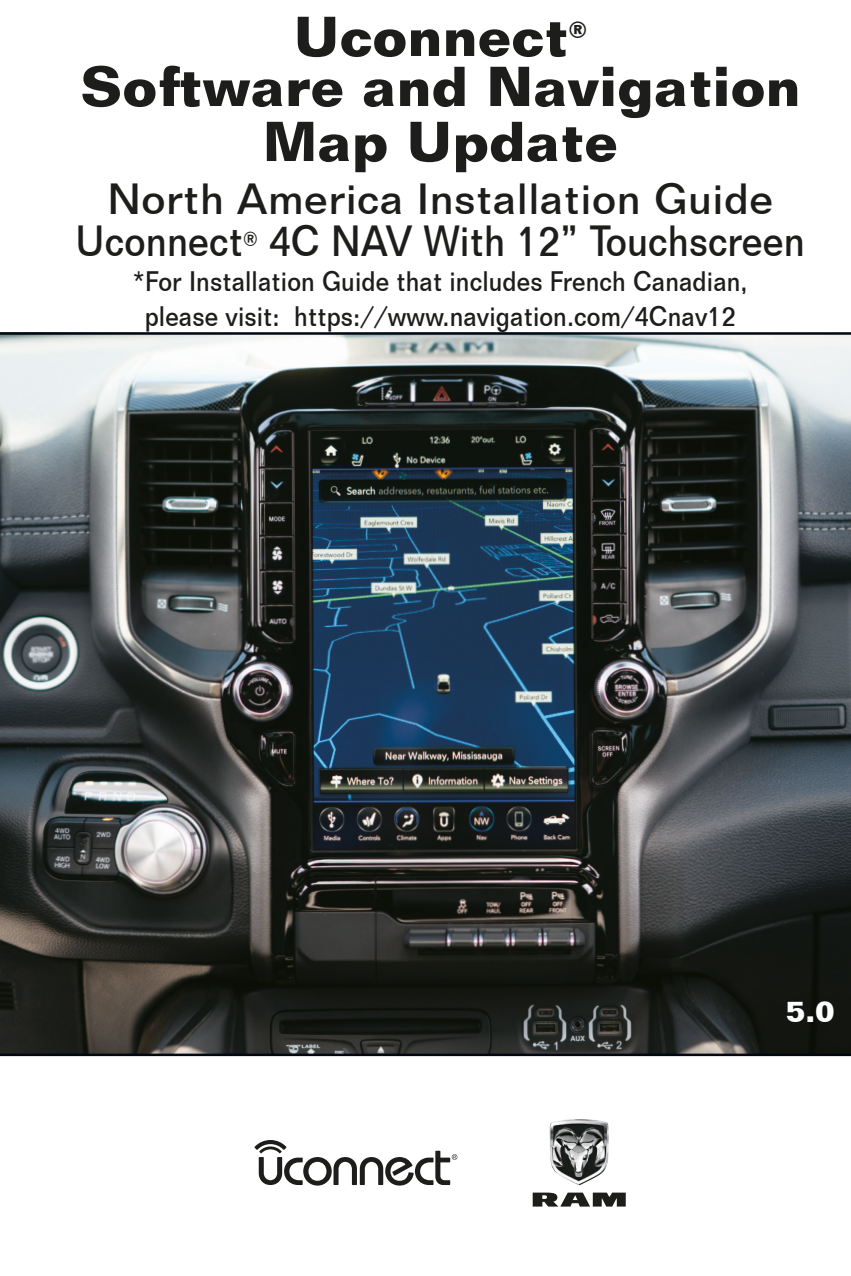
<style>
.page{position:relative;width:851px;height:1276px;background:#fff}
.page>*{position:absolute;margin:0;border:0;box-sizing:border-box;transform-origin:0 0}
.t1{font:700 55px "Folio BT";color:#1d1d1b}
.t2{font:500 42.5px "Folio BT";letter-spacing:.01em;color:#1d1d1b;scale:.88 1}
.t3{font:500 42.5px "Folio BT";letter-spacing:.01em;color:#1d1d1b}
.Instruction_head{font:700 30px "Folio BT";color:#fff}
.t4{font:500 27.5px "Folio BT";letter-spacing:.005em;color:#1d1d1b;scale:.88 1}
.t5{font:700 22.5px "Folio BT";color:#1d1d1b}
</style>
<div class="page">
<img style="left:0;top:335px;width:850px;height:718px">
<hr style="left:0;top:332px;width:850px;height:3px;background:#020811">
<hr style="left:0;top:1053px;width:850px;height:3px;background:#020811">
<svg style="left:532px;top:1192px;width:93px;height:14px"></svg>
<img style="left:549px;top:1119px;width:59px;height:66px">
<svg style="left:254px;top:1140px;width:203px;height:45px"></svg>
<p class="t1" style="left:293px;top:3px;width:276px">Uconnect</p>
<p class="t5" style="left:568px;top:17px;width:20px">®</p>
<p class="t1" style="left:80px;top:53px;width:722px">Software and Navigation</p>
<p class="t1" style="left:263px;top:108px;width:356px">Map Update</p>
<p class="t3" style="left:107px;top:173px;width:667px">North America Installation Guide</p>
<p class="t2" style="left:76px;top:215px;width:830px">Uconnect<sup>®</sup> 4C NAV With 12” Touchscreen</p>
<p class="t4" style="left:133px;top:264px;width:700px">*For Installation Guide that includes French Canadian,</p>
<p class="t4" style="left:145px;top:299px;width:673px">please visit: https://www.navigation.com/4Cnav12</p>
<p class="Instruction_head" style="left:785px;top:992px;width:50px">5.0</p>
</div>
